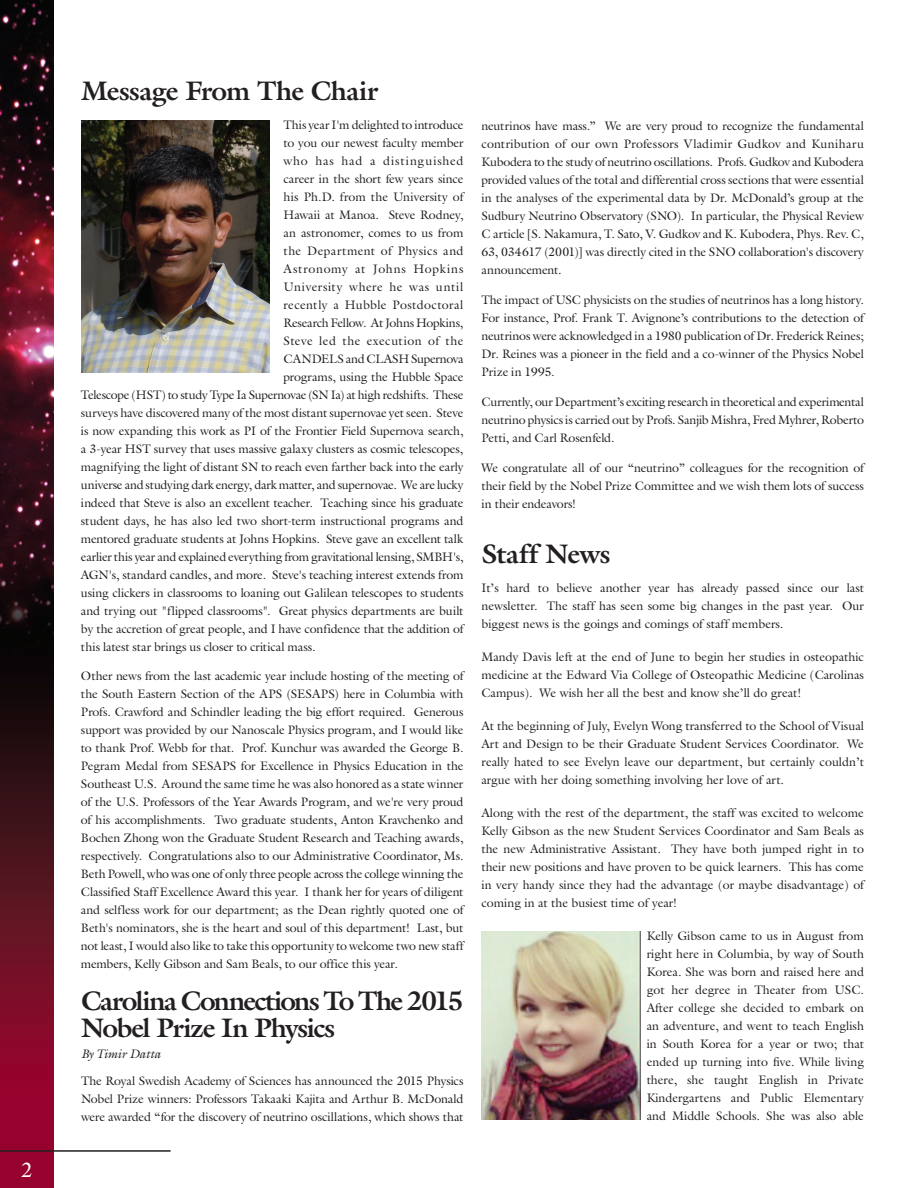
<style>
.page{position:relative;width:918px;height:1188px;background:#fff}
.page>*{position:absolute;margin:0;border:0;box-sizing:border-box;transform-origin:0 0}
.t1{font:700 27px/27px "Galliard Std";letter-spacing:-.04em;color:#231f20}
.t2{font:700 27px "Galliard Std";letter-spacing:-.02em;color:#231f20}
.t3{font:21px "Galliard Std";color:#fff}
.t4{font:12.3px/18px "Galliard Std";letter-spacing:-.005em;color:#231f20;text-align:justify}
.t5{font:12.3px "Galliard Std";letter-spacing:-.025em;color:#231f20}
.t6{font:12.3px "Galliard Std";letter-spacing:.03em;color:#231f20}
.t7{font:12.3px "Galliard Std";letter-spacing:.025em;color:#231f20}
.t8{font:12.3px "Galliard Std";letter-spacing:.045em;color:#231f20}
.t9{font:12.3px "Galliard Std";letter-spacing:.06em;color:#231f20}
.t10{font:12.3px "Galliard Std";letter-spacing:.05em;color:#231f20}
.t11{font:italic 12.3px "Galliard Std";letter-spacing:-.01em;color:#231f20}
</style>
<div class="page">
<img style="left:0;top:0;width:54px;height:1188px">
<hr style="left:0;top:1150px;width:171px;height:2px;background:#231f20">
<img style="left:81px;top:121px;width:189px;height:252px">
<img style="left:482px;top:931px;width:158px;height:188px">
<h2 class="t3" style="left:21px;top:1157px;width:13px">2</h2>
<h1 class="t1" style="left:81px;top:77px;width:299px">Message From The Chair</h1>
<p class="t5" style="left:284px;top:117px;width:182px">This year I'm delighted to introduce</p>
<p class="t4" style="left:284px;top:134px;width:182px">to you our newest faculty member</p>
<p class="t9" style="left:284px;top:153px;width:182px">who has had a distinguished</p>
<p class="t4" style="left:284px;top:170px;width:182px">career in the short few years since</p>
<p class="t4" style="left:284px;top:188px;width:181px">his Ph.D. from the University of</p>
<p class="t4" style="left:284px;top:206px;width:182px">Hawaii at Manoa. Steve Rodney,</p>
<p class="t4" style="left:284px;top:224px;width:181px">an astronomer, comes to us from</p>
<p class="t6" style="left:284px;top:243px;width:182px">the Department of Physics and</p>
<p class="t10" style="left:284px;top:261px;width:182px">Astronomy at Johns Hopkins</p>
<p class="t8" style="left:284px;top:279px;width:182px">University where he was until</p>
<p class="t7" style="left:284px;top:297px;width:182px">recently a Hubble Postdoctoral</p>
<p class="t4" style="left:284px;top:314px;width:181px">Research Fellow. At Johns Hopkins,</p>
<p class="t6" style="left:284px;top:333px;width:182px">Steve led the execution of the</p>
<p class="t4" style="left:284px;top:350px;width:182px">CANDELS and CLASH Supernova</p>
<p class="t4" style="left:284px;top:368px;width:182px">programs, using the Hubble Space</p>
<p class="t5" style="left:81px;top:387px;width:384px">Telescope (HST) to study Type Ia Supernovae (SN Ia) at high redshifts. These</p>
<p class="t4" style="left:81px;top:404px;width:384px">surveys have discovered many of the most distant supernovae yet seen. Steve</p>
<p class="t4" style="left:81px;top:422px;width:384px">is now expanding this work as PI of the Frontier Field Supernova search,</p>
<p class="t4" style="left:81px;top:440px;width:384px">a 3-year HST survey that uses massive galaxy clusters as cosmic telescopes,</p>
<p class="t4" style="left:81px;top:458px;width:384px">magnifying the light of distant SN to reach even farther back into the early</p>
<p class="t5" style="left:81px;top:477px;width:384px">universe and studying dark energy, dark matter, and supernovae. We are lucky</p>
<p class="t4" style="left:81px;top:494px;width:384px">indeed that Steve is also an excellent teacher. Teaching since his graduate</p>
<p class="t4" style="left:81px;top:512px;width:384px">student days, he has also led two short-term instructional programs and</p>
<p class="t4" style="left:81px;top:530px;width:384px">mentored graduate students at Johns Hopkins. Steve gave an excellent talk</p>
<p class="t4" style="left:81px;top:548px;width:384px">earlier this year and explained everything from gravitational lensing, SMBH's,</p>
<p class="t4" style="left:81px;top:566px;width:384px">AGN's, standard candles, and more. Steve's teaching interest extends from</p>
<p class="t4" style="left:81px;top:584px;width:384px">using clickers in classrooms to loaning out Galilean telescopes to students</p>
<p class="t4" style="left:81px;top:602px;width:384px">and trying out "flipped classrooms". Great physics departments are built</p>
<p class="t4" style="left:81px;top:620px;width:384px">by the accretion of great people, and I have confidence that the addition of</p>
<p class="t4" style="left:81px;top:638px;width:236px">this latest star brings us closer to critical mass.</p>
<p class="t4" style="left:81px;top:667px;width:384px">Other news from the last academic year include hosting of the meeting of the South Eastern Section of the APS (SESAPS) here in Columbia with Profs. Crawford and Schindler leading the big effort required. Generous support was provided by our Nanoscale Physics program, and I would like to thank Prof. Webb for that. Prof. Kunchur was awarded the George B.<br>Pegram Medal from SESAPS for Excellence in Physics Education in the Southeast U.S. Around the same time he was also honored as a state winner of the U.S. Professors of the Year Awards Program, and we're very proud of his accomplishments. Two graduate students, Anton Kravchenko and Bochen Zhong won the Graduate Student Research and Teaching awards, respectively. Congratulations also to our Administrative Coordinator, Ms.<br>Beth Powell, who was one of only three people across the college winning the Classified Staff Excellence Award this year. I thank her for years of diligent and selfless work for our department; as the Dean rightly quoted one of Beth's nominators, she is the heart and soul of this department! Last, but not least, I would also like to take this opportunity to welcome two new staff members, Kelly Gibson and Sam Beals, to our office this year.</p>
<h1 class="t1" style="left:81px;top:987px;width:384px">Carolina Connections To The 2015<br>Nobel Prize In Physics</h1>
<p class="t11" style="left:81px;top:1046px;width:81px">By Timir Datta</p>
<p class="t4" style="left:81px;top:1071px;width:384px">The Royal Swedish Academy of Sciences has announced the 2015 Physics Nobel Prize winners: Professors Takaaki Kajita and Arthur B. McDonald were awarded “for the discovery of neutrino oscillations, which shows that</p>
<p class="t4" style="left:482px;top:116px;width:384px">neutrinos have mass.” We are very proud to recognize the fundamental contribution of our own Professors Vladimir Gudkov and Kuniharu Kubodera to the study of neutrino oscillations. Profs. Gudkov and Kubodera provided values of the total and differential cross sections that were essential in the analyses of the experimental data by Dr. McDonald’s group at the Sudbury Neutrino Observatory (SNO). In particular, the Physical Review C article [S. Nakamura, T. Sato, V. Gudkov and K. Kubodera, Phys. Rev. C, 63, 034617 (2001)] was directly cited in the SNO collaboration's discovery announcement.</p>
<p class="t4" style="left:482px;top:290px;width:384px">The impact of USC physicists on the studies of neutrinos has a long history.<br>For instance, Prof. Frank T. Avignone’s contributions to the detection of neutrinos were acknowledged in a 1980 publication of Dr. Frederick Reines; Dr. Reines was a pioneer in the field and a co-winner of the Physics Nobel Prize in 1995.</p>
<p class="t4" style="left:482px;top:392px;width:384px">Currently, our Department’s exciting research in theoretical and experimental neutrino physics is carried out by Profs. Sanjib Mishra, Fred Myhrer, Roberto Petti, and Carl Rosenfeld.</p>
<p class="t4" style="left:482px;top:458px;width:384px">We congratulate all of our “neutrino” colleagues for the recognition of their field by the Nobel Prize Committee and we wish them lots of success in their endeavors!</p>
<h1 class="t2" style="left:482px;top:536px;width:131px">Staff News</h1>
<p class="t4" style="left:482px;top:578px;width:384px">It’s hard to believe another year has already passed since our last newsletter. The staff has seen some big changes in the past year. Our biggest news is the goings and comings of staff members.</p>
<p class="t4" style="left:482px;top:647px;width:384px">Mandy Davis left at the end of June to begin her studies in osteopathic medicine at the Edward Via College of Osteopathic Medicine (Carolinas Campus). We wish her all the best and know she’ll do great!</p>
<p class="t4" style="left:482px;top:716px;width:384px">At the beginning of July, Evelyn Wong transferred to the School of Visual Art and Design to be their Graduate Student Services Coordinator. We really hated to see Evelyn leave our department, but certainly couldn’t argue with her doing something involving her love of art.</p>
<p class="t4" style="left:482px;top:803px;width:384px">Along with the rest of the department, the staff was excited to welcome Kelly Gibson as the new Student Services Coordinator and Sam Beals as the new Administrative Assistant. They have both jumped right in to their new positions and have proven to be quick learners. This has come in very handy since they had the advantage (or maybe disadvantage) of coming in at the busiest time of year!</p>
<p class="t4" style="left:647px;top:926px;width:219px">Kelly Gibson came to us in August from right here in Columbia, by way of South Korea. She was born and raised here and got her degree in Theater from USC.<br>After college she decided to embark on an adventure, and went to teach English in South Korea for a year or two; that ended up turning into five. While living there, she taught English in Private Kindergartens and Public Elementary and Middle Schools. She was also able</p>
</div>
